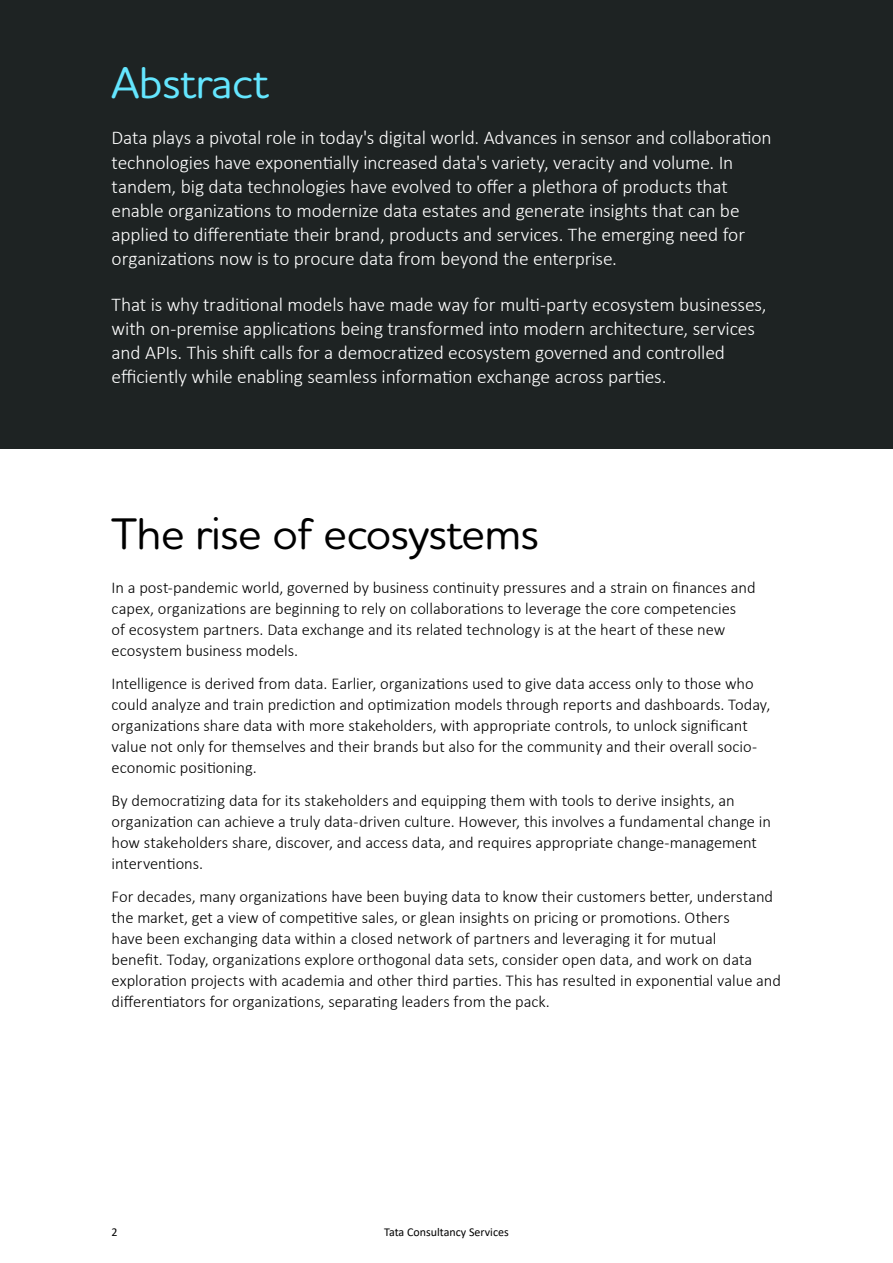
<style>
.page{position:relative;width:893px;height:1263px;background:#fff}
.page>*{position:absolute;margin:0;border:0;box-sizing:border-box;transform-origin:0 0}
.t1{font:500 45px "Houschka Rounded";letter-spacing:-.01em;color:#000}
.t2{font:500 45px "Houschka Rounded";letter-spacing:-.01em;color:#64e6ff}
.t3{font:300 19.5px/24px "Calibri";letter-spacing:-.01em;color:#fff}
.t4{font:300 16.5px/21px "Calibri";letter-spacing:-.005em;color:#000}
.t5{font:12px "Calibri";color:#000}
</style>
<div class="page">
<div style="left:0;top:0;width:893px;height:449px;background:#1e2323"></div>
<h1 class="t2" style="left:112px;top:53px;width:159px">Abstract</h1>
<p class="t3" style="left:112px;top:126px;width:662px">Data plays a pivotal role in today's digital world. Advances in sensor and collaboration technologies have exponentially increased data's variety, veracity and volume. In tandem, big data technologies have evolved to offer a plethora of products that enable organizations to modernize data estates and generate insights that can be applied to differentiate their brand, products and services. The emerging need for organizations now is to procure data from beyond the enterprise.</p>
<p class="t3" style="left:112px;top:292px;width:657px">That is why traditional models have made way for multi-party ecosystem businesses, with on-premise applications being transformed into modern architecture, services and APIs. This shift calls for a democratized ecosystem governed and controlled efficiently while enabling seamless information exchange across parties.</p>
<h1 class="t1" style="left:112px;top:505px;width:429px">The rise of ecosystems</h1>
<p class="t4" style="left:112px;top:577px;width:645px">In a post-pandemic world, governed by business continuity pressures and a strain on finances and capex, organizations are beginning to rely on collaborations to leverage the core competencies<br>of ecosystem partners. Data exchange and its related technology is at the heart of these new ecosystem business models.</p>
<p class="t4" style="left:112px;top:673px;width:660px">Intelligence is derived from data. Earlier, organizations used to give data access only to those who could analyze and train prediction and optimization models through reports and dashboards. Today, organizations share data with more stakeholders, with appropriate controls, to unlock significant value not only for themselves and their brands but also for the community and their overall socio&shy;economic positioning.</p>
<p class="t4" style="left:112px;top:790px;width:661px">By democratizing data for its stakeholders and equipping them with tools to derive insights, an organization can achieve a truly data-driven culture. However, this involves a fundamental change in how stakeholders share, discover, and access data, and requires appropriate change-management interventions.</p>
<p class="t4" style="left:112px;top:886px;width:671px">For decades, many organizations have been buying data to know their customers better, understand the market, get a view of competitive sales, or glean insights on pricing or promotions. Others<br>have been exchanging data within a closed network of partners and leveraging it for mutual<br>benefit. Today, organizations explore orthogonal data sets, consider open data, and work on data exploration projects with academia and other third parties. This has resulted in exponential value and differentiators for organizations, separating leaders from the pack.</p>
<p class="t5" style="left:112px;top:1223px;width:8px">2</p>
<p class="t5" style="left:384px;top:1223px;width:126px">Tata Consultancy Services</p>
</div>
